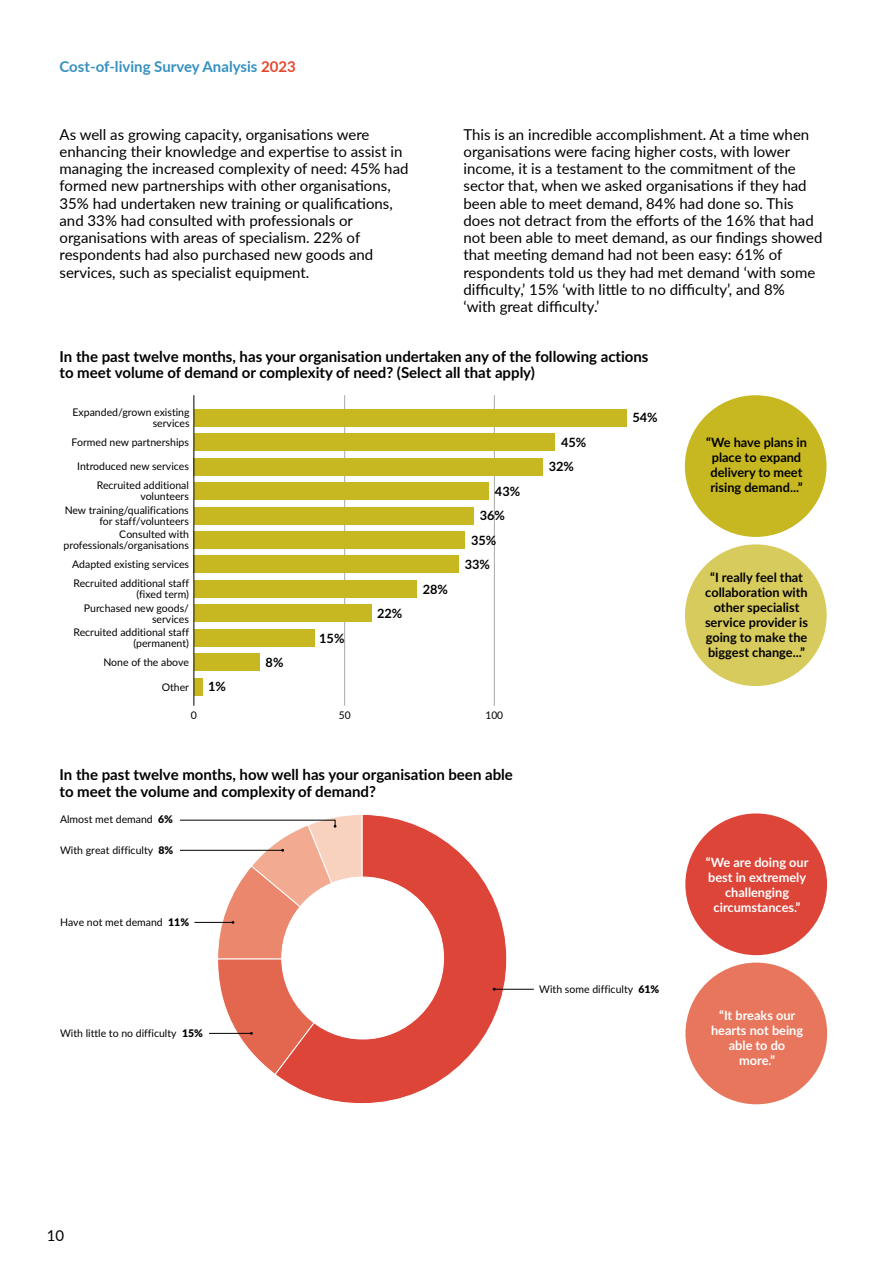
<style>
.page{position:relative;width:893px;height:1263px;background:#fff}
.page>*{position:absolute;margin:0;border:0;box-sizing:border-box;transform-origin:0 0}
.Bodytext_LATO{font:15px/17.2px "Lato";color:#000}
.t1{font:700 15px/16.5px "Lato";color:#000}
.t2{font:700 15px "Lato";color:#3590c1}
.t3{font:700 12.75px/15px "Lato";color:#000;text-align:center}
.t4{font:700 12.75px/15px "Lato";color:#fff;text-align:center}
.t5{font:10.5px/18.9px "Lato";color:#000;text-align:right}
.s1{color:#e7452a}
.s2{font-weight:900}
</style>
<div class="page">
<svg style="left:277px;top:814px;width:230px;height:290px"></svg>
<svg style="left:180px;top:814px;width:183px;height:261px"></svg>
<hr style="left:494px;top:989px;width:40px;height:1px;background:#000">
<div style="left:685px;top:813px;width:142px;height:142px;background:#dd4538;border-radius:50%"></div>
<div style="left:685px;top:962px;width:142px;height:142px;background:#e7765d;border-radius:50%"></div>
<div style="left:281px;top:877px;width:163px;height:162px;background:#fff;border:1px solid #fff;border-radius:50%"></div>
<hr style="left:344px;top:395px;width:1px;height:311px;background:#a8a7a5">
<hr style="left:494px;top:395px;width:1px;height:311px;background:#a8a7a5">
<div style="left:194px;top:409px;width:433px;height:17px;background:#c7b821"></div>
<div style="left:194px;top:434px;width:361px;height:17px;background:#c7b821"></div>
<div style="left:194px;top:458px;width:349px;height:17px;background:#c7b821"></div>
<div style="left:194px;top:483px;width:294px;height:17px;background:#c7b821"></div>
<div style="left:194px;top:507px;width:280px;height:17px;background:#c7b821"></div>
<div style="left:194px;top:531px;width:271px;height:17px;background:#c7b821"></div>
<div style="left:194px;top:556px;width:265px;height:17px;background:#c7b821"></div>
<div style="left:194px;top:580px;width:223px;height:17px;background:#c7b821"></div>
<div style="left:194px;top:605px;width:177px;height:17px;background:#c7b821"></div>
<div style="left:194px;top:629px;width:120px;height:17px;background:#c7b821"></div>
<div style="left:194px;top:654px;width:66px;height:17px;background:#c7b821"></div>
<div style="left:194px;top:678px;width:9px;height:17px;background:#c7b821"></div>
<hr style="left:194px;top:395px;width:1px;height:311px;background:#000">
<div style="left:685px;top:395px;width:141px;height:142px;background:#c7b821;border-radius:50%"></div>
<div style="left:685px;top:544px;width:142px;height:142px;background:#d8cb5e;border-radius:50%"></div>
<p class="t2" style="left:60px;top:55px;width:238px">Cost-of-living Survey Analysis <span class="s1">2023</span></p>
<p class="Bodytext_LATO" style="left:60px;top:125px;width:350px">As well as growing capacity, organisations were enhancing their knowledge and expertise to assist in managing the increased complexity of need: 45% had formed new partnerships with other organisations, 35% had undertaken new training or qualifications, and 33% had consulted with professionals or organisations with areas of specialism. 22% of respondents had also purchased new goods and services, such as specialist equipment.</p>
<p class="Bodytext_LATO" style="left:463px;top:125px;width:361px">This is an incredible accomplishment. At a time when organisations were facing higher costs, with lower income, it is a testament to the commitment of the sector that, when we asked organisations if they had been able to meet demand, 84% had done so. This does not detract from the efforts of the 16% that had not been able to meet demand, as our findings showed that meeting demand had not been easy: 61% of respondents told us they had met demand ‘with some difficulty,’ 15% ‘with little to no difficulty’, and 8%<br>‘with great difficulty.’</p>
<p class="t1" style="left:60px;top:347px;width:590px">In the past twelve months, has your organisation undertaken any of the following actions to meet volume of demand or complexity of need? (Select all that apply)</p>
<p class="t5" style="left:73px;top:406px;width:119px;line-height:11.2px">Expanded/grown existing services</p>
<p class="t5" style="left:72px;top:432px;width:119px">Formed new partnerships</p>
<p class="t5" style="left:77px;top:456px;width:113px">Introduced new services<br>Recruited additional</p>
<p class="t5" style="left:65px;top:489px;width:126px;line-height:13.2px">volunteers<br>New training/qualifications</p>
<p class="t5" style="left:99px;top:514px;width:91px;line-height:13.2px">for staff/volunteers<br>Consulted with</p>
<p class="t5" style="left:72px;top:536px;width:118px;text-align:justify;text-indent:-9px">professionals/organisations Adapted existing services Recruited additional staff</p>
<p class="t5" style="left:84px;top:587px;width:107px;line-height:13.2px">(fixed term)<br>Purchased new goods/</p>
<p class="t5" style="left:73px;top:612px;width:117px;line-height:13.2px">services<br>Recruited additional staff</p>
<p class="t5" style="left:103px;top:633px;width:87px">(permanent)<br>None of the above</p>
<p class="t5" style="left:162px;top:677px;width:29px">Other</p>
<p class="t3" style="left:632px;top:409px;width:27px">54%</p>
<p class="t3" style="left:549px;top:429px;width:39px;line-height:24.5px;text-align:left;text-indent:12px">45%<br>32%</p>
<p class="t3" style="left:495px;top:483px;width:27px">43%</p>
<p class="t3" style="left:480px;top:507px;width:27px">36%</p>
<p class="t3" style="left:471px;top:532px;width:27px">35%</p>
<p class="t3" style="left:465px;top:556px;width:27px">33%</p>
<p class="t3" style="left:423px;top:581px;width:27px">28%</p>
<p class="t3" style="left:377px;top:605px;width:27px">22%</p>
<p class="t3" style="left:319px;top:630px;width:27px">15%</p>
<p class="t3" style="left:266px;top:654px;width:19px">8%</p>
<p class="t3" style="left:208px;top:678px;width:19px">1%</p>
<p class="t5" style="left:191px;top:705px;width:8px">0</p>
<p class="t5" style="left:339px;top:705px;width:13px">50</p>
<p class="t5" style="left:485px;top:705px;width:19px">100</p>
<p class="t1" style="left:60px;top:766px;width:455px">In the past twelve months, how well has your organisation been able to meet the volume and complexity of demand?</p>
<p class="t5" style="left:60px;top:810px;width:115px">Almost met demand <span class="s2">6%</span></p>
<p class="t5" style="left:60px;top:840px;width:115px">With great difficulty <span class="s2">8%</span></p>
<p class="t5" style="left:60px;top:912px;width:131px">Have not met demand <span class="s2">11%</span></p>
<p class="t5" style="left:60px;top:1024px;width:144px">With little to no difficulty <span class="s2">15%</span></p>
<p class="t5" style="left:539px;top:979px;width:122px">With some difficulty <span class="s2">61%</span></p>
<p class="t3" style="left:706px;top:434px;width:102px">“We have plans in place to expand delivery to meet rising demand...”</p>
<p class="t3" style="left:705px;top:569px;width:105px">“I really feel that collaboration with other specialist service provider is going to make the biggest change...”</p>
<p class="t4" style="left:706px;top:854px;width:104px">“We are doing our best in extremely challenging circumstances.”</p>
<p class="t4" style="left:711px;top:1007px;width:94px">“It breaks our hearts not being able to do more.”</p>
<p class="Bodytext_LATO" style="left:47px;top:1226px;width:19px">10</p>
</div>
